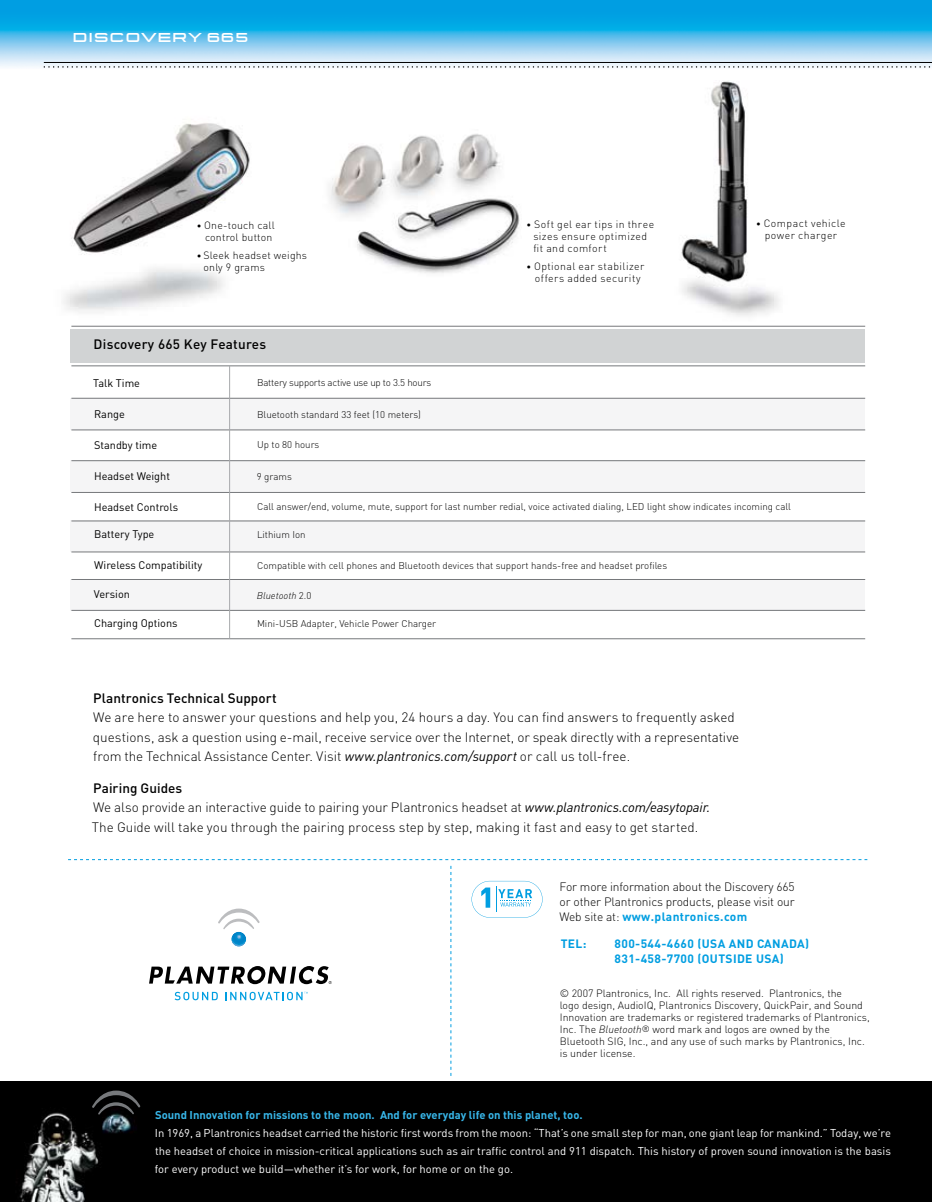
<style>
.page{position:relative;width:932px;height:1202px;background:#fff}
.page>*{position:absolute;margin:0;border:0;box-sizing:border-box;transform-origin:0 0}
.t1{font:300 13.5px/19.5px "DIN";color:#000}
.t2{font:500 13.5px "DIN";letter-spacing:.01em;color:#000}
.t3{font:500 13.5px "Q Type Ext";letter-spacing:.05em;color:#fff}
.t4{font:300 12px/15px "DIN";letter-spacing:-.01em;color:#000;text-align:justify}
.t5{font:700 12px/15px "DIN";letter-spacing:.03em;color:#009ee1}
.t6{font:11.25px/18px "DIN";color:#fff;text-align:justify}
.t7{font:700 11.25px "DIN";color:#38b7ea}
.t8{font:10.95px "DIN";color:#000}
.t9{font:300 10.5px/12px "DIN";color:#000}
.t10{font:300 10.5px/12px "DIN";letter-spacing:.04em;color:#000;text-align:center}
.t11{font:300 10.5px/12px "DIN";letter-spacing:.02em;color:#000;text-align:center}
.t12{font:300 9.75px "DIN";color:#000}
.t13{font:300 9.75px "DIN";letter-spacing:-.02em;color:#000}
.t14{font:italic 300 9.75px "DIN Pro";color:#000}
.s1{font-weight:400;font-size:9px}
.s2{font-family:"DIN";font-style:normal}
.s3{font-family:"DIN Pro";font-weight:400;font-style:italic}
.s4{font-weight:500}
.s5{font-weight:700;color:#009ee1}
.s6{font-family:"DIN Pro";font-style:italic}
.s7{font-size:9px}
</style>
<div class="page">
<img style="left:0;top:0;width:932px;height:68px">
<hr style="left:44px;top:62px;width:888px;height:1px;background:#000">
<svg style="left:44px;top:66px;width:888px;height:2px"></svg>
<svg style="left:471px;top:881px;width:71px;height:36px"></svg>
<div style="left:142px;top:1081px;width:790px;height:121px;background:#000"></div>
<img style="left:0;top:1081px;width:142px;height:121px">
<svg style="left:218px;top:908px;width:41px;height:38px"></svg>
<svg style="left:175px;top:991px;width:43px;height:9px"></svg>
<svg style="left:149px;top:966px;width:183px;height:18px"></svg>
<svg style="left:225px;top:991px;width:83px;height:9px"></svg>
<svg style="left:92px;top:1090px;width:48px;height:24px"></svg>
<img style="left:63px;top:123px;width:234px;height:203px">
<img style="left:645px;top:81px;width:153px;height:245px">
<div style="left:70px;top:579px;width:795px;height:31px;background:#f5f5f6"></div>
<div style="left:70px;top:520px;width:795px;height:32px;background:#f5f5f6"></div>
<div style="left:70px;top:460px;width:795px;height:32px;background:#f5f5f6"></div>
<div style="left:70px;top:398px;width:795px;height:31px;background:#f5f5f6"></div>
<svg style="left:68px;top:859px;width:799px;height:1px"></svg>
<svg style="left:450px;top:866px;width:1px;height:210px"></svg>
<hr style="left:71px;top:398px;width:794px;height:1px;background:#76787b">
<hr style="left:71px;top:429px;width:794px;height:1px;background:#76787b">
<hr style="left:71px;top:460px;width:794px;height:1px;background:#76787b">
<hr style="left:71px;top:492px;width:794px;height:1px;background:#76787b">
<hr style="left:71px;top:520px;width:794px;height:1px;background:#76787b">
<hr style="left:71px;top:551px;width:794px;height:1px;background:#76787b">
<hr style="left:71px;top:579px;width:794px;height:1px;background:#76787b">
<div style="left:70px;top:329px;width:795px;height:34px;background:#d1d3d4"></div>
<hr style="left:71px;top:365px;width:794px;height:1px;background:#76787b">
<hr style="left:71px;top:326px;width:794px;height:1px;background:#76787b">
<hr style="left:71px;top:610px;width:794px;height:1px;background:#76787b">
<hr style="left:71px;top:638px;width:794px;height:1px;background:#76787b">
<hr style="left:229px;top:366px;width:1px;height:272px;background:#a7a9ac">
<img style="left:279px;top:128px;width:241px;height:164px">
<p class="t3" style="left:73px;top:29px;width:177px">DISCOVERY 665</p>
<p class="t11" style="left:197px;top:219px;width:80px"><span class="s1">•</span> One-touch call control button</p>
<p class="t11" style="left:203px;top:249px;width:105px;text-align:left;text-indent:-7px"><span class="s1">•</span> Sleek headset weighs only 9 grams</p>
<p class="t2" style="left:94px;top:335px;width:174px">Discovery 665 Key Features</p>
<p class="t10" style="left:533px;top:218px;width:122px;text-align:left;text-indent:-7px"><span class="s1">•</span> Soft gel ear tips in three sizes ensure optimized fit and comfort</p>
<p class="t10" style="left:526px;top:260px;width:119px"><span class="s1">•</span> Optional ear stabilizer offers added security</p>
<p class="t10" style="left:756px;top:217px;width:91px"><span class="s1">•</span> Compact vehicle power charger</p>
<p class="t8" style="left:93px;top:376px;width:48px">Talk Time</p>
<p class="t8" style="left:94px;top:407px;width:32px">Range</p>
<p class="t8" style="left:94px;top:438px;width:65px">Standby time</p>
<p class="t8" style="left:94px;top:469px;width:77px">Headset Weight</p>
<p class="t8" style="left:94px;top:500px;width:85px">Headset Controls</p>
<p class="t8" style="left:94px;top:527px;width:62px">Battery Type</p>
<p class="t8" style="left:94px;top:558px;width:110px">Wireless Compatibility</p>
<p class="t8" style="left:94px;top:587px;width:37px">Version</p>
<p class="t8" style="left:94px;top:616px;width:85px">Charging Options</p>
<p class="t13" style="left:257px;top:377px;width:176px">Battery supports active use up to 3.5 hours</p>
<p class="t12" style="left:257px;top:408px;width:165px">Bluetooth standard 33 feet (10 meters)</p>
<p class="t12" style="left:257px;top:439px;width:64px">Up to 80 hours</p>
<p class="t12" style="left:257px;top:470px;width:37px">9 grams</p>
<p class="t12" style="left:257px;top:501px;width:535px">Call answer/end, volume, mute, support for last number redial, voice activated dialing, LED light show indicates incoming call</p>
<p class="t12" style="left:257px;top:528px;width:50px">Lithium Ion</p>
<p class="t12" style="left:257px;top:559px;width:411px">Compatible with cell phones and Bluetooth devices that support hands-free and headset profiles</p>
<p class="t14" style="left:257px;top:589px;width:56px">Bluetooth <span class="s2">2.0</span></p>
<p class="t12" style="left:257px;top:617px;width:181px">Mini-USB Adapter, Vehicle Power Charger</p>
<p class="t2" style="left:93px;top:689px;width:185px">Plantronics Technical Support</p>
<p class="t1" style="left:93px;top:707px;width:647px">We are here to answer your questions and help you, 24 hours a day. You can find answers to frequently asked questions, ask a question using e-mail, receive service over the Internet, or speak directly with a representative from the Technical Assistance Center. Visit <span class="s3">www.plantronics.com/support</span> or call us toll-free.</p>
<p class="t1" style="left:92px;top:778px;width:620px"><span class="s4">Pairing Guides<br></span>We also provide an interactive guide to pairing your Plantronics headset at <span class="s3">www.plantronics.com/easytopair.<br></span>The Guide will take you through the pairing process step by step, making it fast and easy to get started.</p>
<p class="t4" style="left:559px;top:878px;width:236px">For more information about the Discovery 665 or other Plantronics products, please visit our Web site at: <span class="s5">www.plantronics.com</span></p>
<p class="t5" style="left:560px;top:935px;width:27px">TEL:</p>
<p class="t5" style="left:614px;top:935px;width:196px">800-544-4660 (USA AND CANADA)<br>831-458-7700 (OUTSIDE USA)</p>
<p class="t9" style="left:560px;top:987px;width:311px">© 2007 Plantronics, Inc. All rights reserved. Plantronics, the<br>logo design, AudioIQ, Plantronics Discovery, QuickPair, and Sound Innovation are trademarks or registered trademarks of Plantronics, Inc. The <span class="s6">Bluetooth</span><span class="s7">®</span> word mark and logos are owned by the Bluetooth SIG, Inc., and any use of such marks by Plantronics, Inc. is under license.</p>
<p class="t7" style="left:155px;top:1107px;width:429px">Sound Innovation for missions to the moon. And for everyday life on this planet, too.</p>
<p class="t6" style="left:155px;top:1123px;width:737px">In 1969, a Plantronics headset carried the historic first words from the moon: “That’s one small step for man, one giant leap for mankind.” Today, we’re the headset of choice in mission-critical applications such as air traffic control and 911 dispatch. This history of proven sound innovation is the basis for every product we build—whether it’s for work, for home or on the go.</p>
</div>
